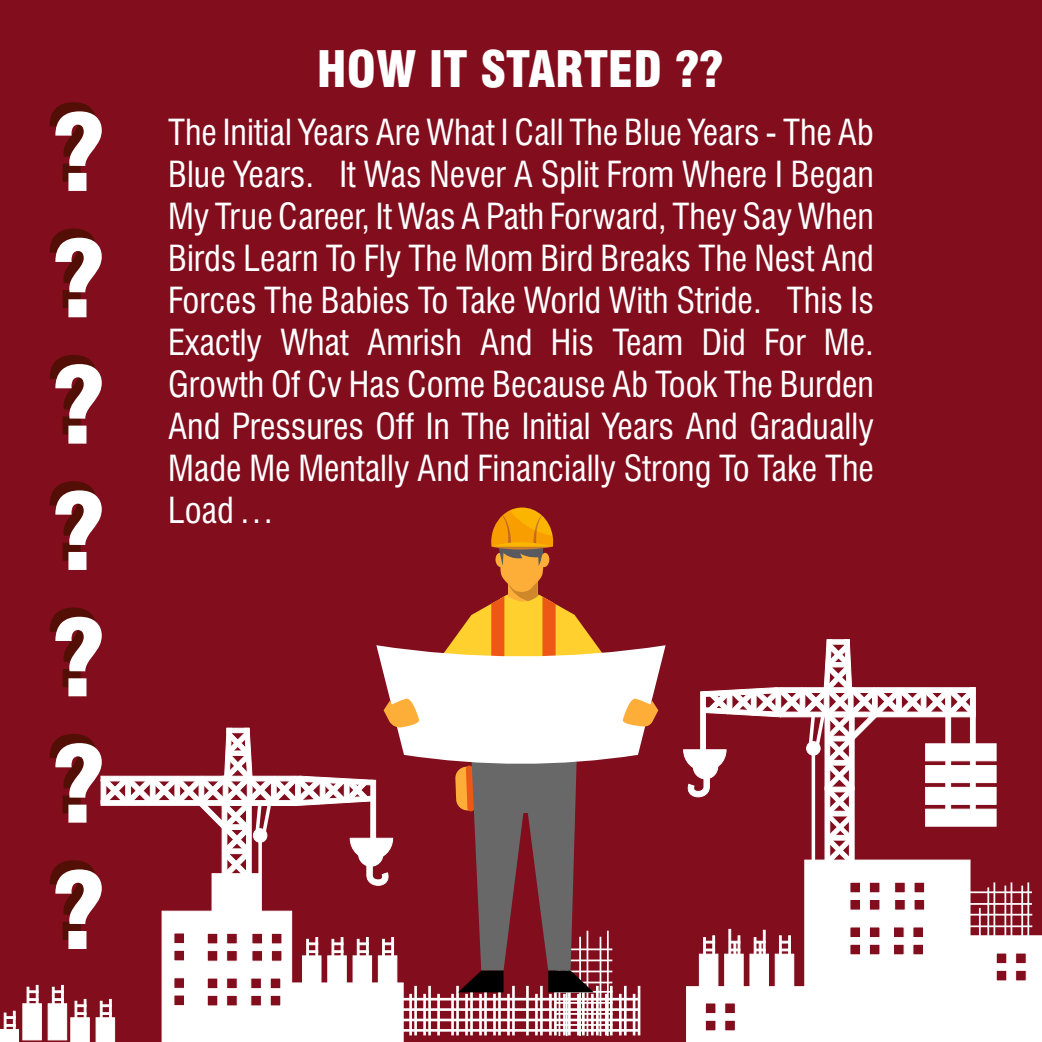
<style>
.page{position:relative;width:1042px;height:1042px;background:#820d1d}
.page>*{position:absolute;margin:0;border:0;box-sizing:border-box;transform-origin:0 0}
.t1{font:900 condensed 105.35px/126.4px "Swiss 721 BT";color:#fff;text-align:justify}
.t2{font:900 condensed 49px "Swiss 721 BT";color:#fff}
.t3{font:condensed 35px/42px "Swiss 721 BT";color:#fff;text-align:justify}
</style>
<div class="page">
<div style="left:75px;top:1001px;width:2px;height:20px;background:#fff;border:1px solid #fff"></div>
<div style="left:84px;top:999px;width:2px;height:22px;background:#fff;border:1px solid #fff"></div>
<svg style="left:71px;top:1004px;width:18px;height:38px"></svg>
<div style="left:48px;top:1003px;width:19px;height:37px;background:#fff;border:1px solid #fff"></div>
<div style="left:52px;top:987px;width:2px;height:20px;background:#fff;border:1px solid #fff"></div>
<div style="left:61px;top:985px;width:3px;height:22px;background:#fff;border:1px solid #fff"></div>
<svg style="left:53px;top:990px;width:11px;height:10px"></svg>
<div style="left:23px;top:1003px;width:19px;height:37px;background:#fff;border:1px solid #fff"></div>
<div style="left:27px;top:987px;width:2px;height:20px;background:#fff;border:1px solid #fff"></div>
<div style="left:36px;top:985px;width:2px;height:22px;background:#fff;border:1px solid #fff"></div>
<svg style="left:28px;top:990px;width:10px;height:10px"></svg>
<div style="left:4px;top:1013px;width:2px;height:20px;background:#fff;border:1px solid #fff"></div>
<hr style="left:13px;top:1011px;width:2px;height:22px;background:#fff">
<svg style="left:0;top:1024px;width:19px;height:18px"></svg>
<svg style="left:5px;top:1016px;width:10px;height:2px"></svg>
<svg style="left:683px;top:639px;width:359px;height:403px"></svg>
<svg style="left:811px;top:753px;width:4px;height:120px"></svg>
<svg style="left:96px;top:507px;width:569px;height:535px"></svg>
<div style="left:501px;top:781px;width:49px;height:32px;background:#686868"></div>
<h2 class="t2" style="left:317px;top:50px;width:408px">HOW IT STARTED ??</h2>
<h1 class="t1" style="left:53px;top:100px;width:53px">? ? ? ? ? ? ?</h1>
<p class="t3" style="left:168px;top:115px;width:707px">The Initial Years Are What I Call The Blue Years - The Ab Blue Years. It Was Never A Split From Where I Began My True Career, It Was A Path Forward, They Say When Birds Learn To Fly The Mom Bird Breaks The Nest And Forces The Babies To Take World With Stride. This Is Exactly What Amrish And His Team Did For Me.<br>Growth Of Cv Has Come Because Ab Took The Burden And Pressures Off In The Initial Years And Gradually Made Me Mentally And Financially Strong To Take The Load …</p>
</div>
